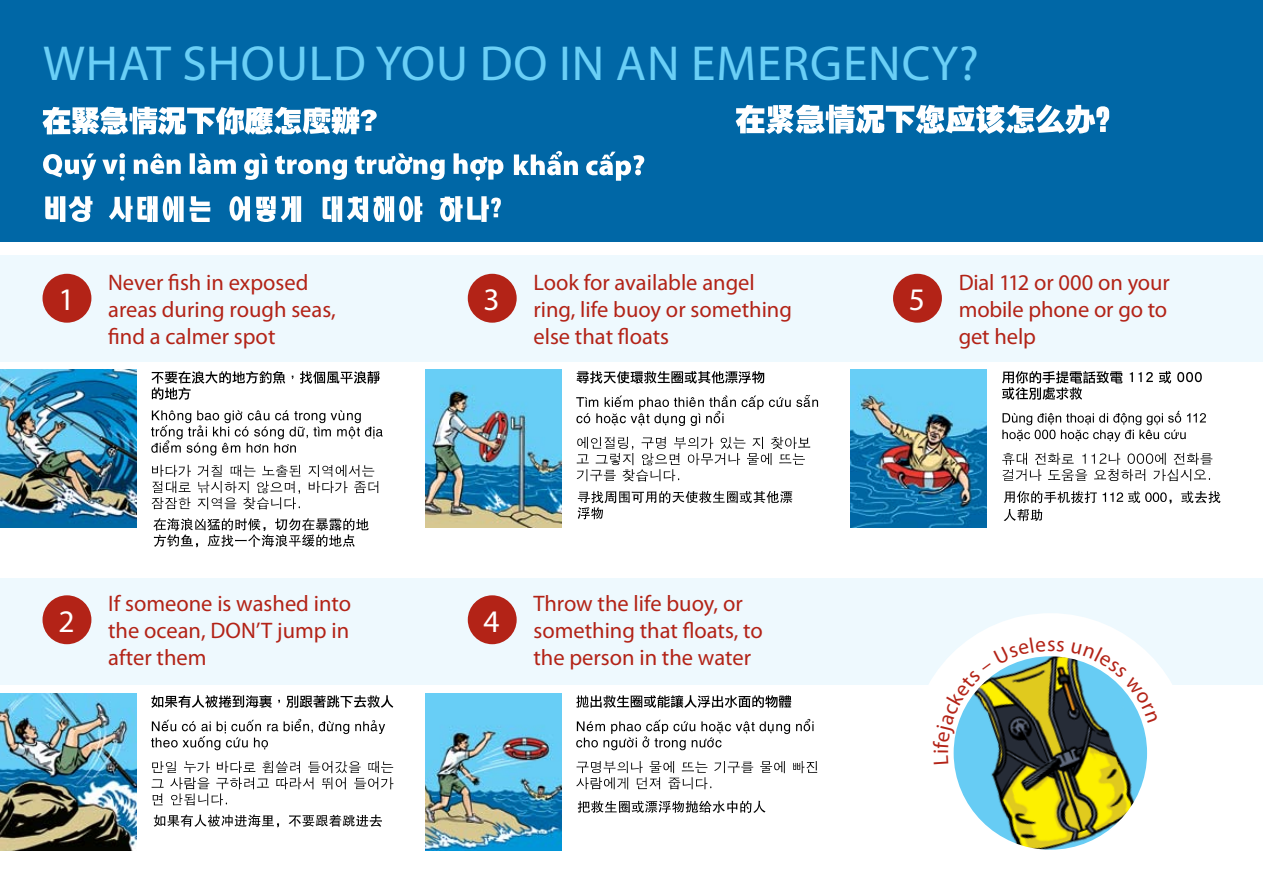
<style>
.page{position:relative;width:1263px;height:893px;background:#fff}
.page>*{position:absolute;margin:0;border:0;box-sizing:border-box;transform-origin:0 0}
.t1{font:49.35px "Myriad Pro";color:#6acff6}
.t2{font:31.5px "Myriad Pro";color:#fff}
.t3{font:22.5px/27px "Myriad Pro";color:#b32317}
</style>
<div class="page">
<div style="left:0;top:578px;width:1263px;height:107px;background:#eef9fe"></div>
<div style="left:910px;top:613px;width:280px;height:280px;background:#fff;border-radius:50%"></div>
<div style="left:0;top:255px;width:1263px;height:106px;background:#eef9fe"></div>
<div style="left:0;top:0;width:1263px;height:242px;background:#0067a6"></div>
<img style="left:0;top:370px;width:136px;height:157px">
<img style="left:425px;top:370px;width:136px;height:157px">
<img style="left:0;top:693px;width:136px;height:157px">
<img style="left:425px;top:693px;width:136px;height:157px">
<div style="left:43px;top:274px;width:48px;height:49px;background:#b32317;border-radius:50%"></div>
<div style="left:468px;top:274px;width:49px;height:49px;background:#b32317;border-radius:50%"></div>
<div style="left:893px;top:274px;width:49px;height:49px;background:#b32317;border-radius:50%"></div>
<div style="left:43px;top:595px;width:48px;height:49px;background:#b32317;border-radius:50%"></div>
<div style="left:468px;top:595px;width:49px;height:49px;background:#b32317;border-radius:50%"></div>
<img style="left:953px;top:655px;width:195px;height:196px;border-radius:98px">
<img style="left:850px;top:370px;width:136px;height:157px">
<svg style="left:45px;top:196px;width:456px;height:26px"></svg>
<svg style="left:514px;top:151px;width:130px;height:30px"></svg>
<svg style="left:43px;top:153px;width:460px;height:28px"></svg>
<svg style="left:43px;top:107px;width:334px;height:28px"></svg>
<svg style="left:736px;top:104px;width:373px;height:30px"></svg>
<svg style="left:152px;top:465px;width:226px;height:44px"></svg>
<svg style="left:151px;top:410px;width:232px;height:46px"></svg>
<svg style="left:152px;top:371px;width:228px;height:29px"></svg>
<svg style="left:153px;top:518px;width:216px;height:29px"></svg>
<svg style="left:577px;top:437px;width:233px;height:44px"></svg>
<svg style="left:576px;top:395px;width:242px;height:31px"></svg>
<svg style="left:577px;top:371px;width:187px;height:12px"></svg>
<svg style="left:578px;top:491px;width:214px;height:28px"></svg>
<svg style="left:1002px;top:453px;width:210px;height:28px"></svg>
<svg style="left:1002px;top:411px;width:204px;height:31px"></svg>
<svg style="left:1002px;top:371px;width:200px;height:29px"></svg>
<svg style="left:1004px;top:491px;width:216px;height:30px"></svg>
<svg style="left:152px;top:761px;width:241px;height:44px"></svg>
<svg style="left:151px;top:719px;width:234px;height:31px"></svg>
<svg style="left:151px;top:695px;width:242px;height:13px"></svg>
<svg style="left:154px;top:814px;width:228px;height:13px"></svg>
<svg style="left:576px;top:761px;width:241px;height:28px"></svg>
<svg style="left:576px;top:719px;width:237px;height:31px"></svg>
<svg style="left:576px;top:695px;width:215px;height:13px"></svg>
<svg style="left:578px;top:801px;width:188px;height:12px"></svg>
<svg style="left:933px;top:637px;width:131px;height:127px"></svg>
<svg style="left:1071px;top:657px;width:72px;height:65px"></svg>
<h1 class="t1" style="left:43px;top:33px;width:71px">What</h1>
<h1 class="t1" style="left:182px;top:33px;width:31px">should</h1>
<h1 class="t1" style="left:375px;top:33px;width:31px">you</h1>
<h1 class="t1" style="left:480px;top:33px;width:307px">do inan emergency</h1>
<h1 class="t1" style="left:959px;top:33px;width:22px">?</h1>
<p class="t3" style="left:108px;top:268px;width:229px">Never fish in exposed areas during rough seas, find a calmer spot</p>
<p class="t3" style="left:533px;top:268px;width:260px">Look for available angel ring, life buoy or something else that floats</p>
<p class="t3" style="left:959px;top:268px;width:212px;text-align:justify">Dial 112 or 000 on your mobile phone or go to get help</p>
<h2 class="t2" style="left:58px;top:280px;width:18px">1</h2>
<h2 class="t2" style="left:484px;top:280px;width:18px">3</h2>
<h2 class="t2" style="left:909px;top:280px;width:18px">5</h2>
<p class="t3" style="left:108px;top:590px;width:244px;text-align:justify">If someone is washed into the ocean, DON’T jump in after them</p>
<p class="t3" style="left:533px;top:590px;width:231px">Throw the life buoy, or something that floats, to the person in the water</p>
<h2 class="t2" style="left:58px;top:602px;width:18px">2</h2>
<h2 class="t2" style="left:484px;top:602px;width:18px">4</h2>
</div>
